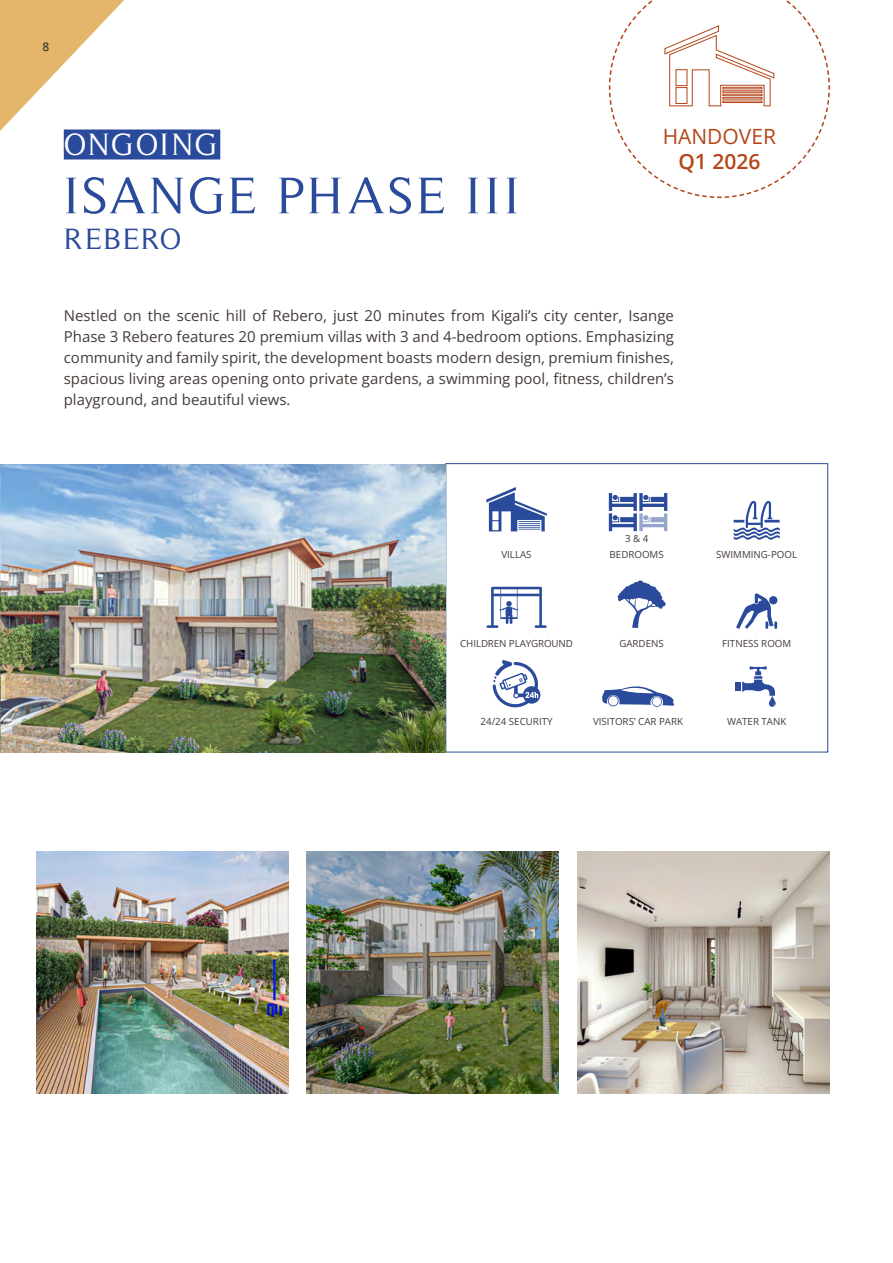
<style>
.page{position:relative;width:893px;height:1263px;background:#fff}
.page>*{position:absolute;margin:0;border:0;box-sizing:border-box;transform-origin:0 0}
.t1{font:52.5px "Timeless";letter-spacing:.04em;color:#2a4b9b}
.t2{font:31.5px "Timeless";letter-spacing:.04em;color:#fff}
.t3{font:30px "Timeless";letter-spacing:.04em;color:#2a4b9b}
.t4{font:21px "Open Sans";color:#b44518}
.t5{font:600 21px "Open Sans";color:#b44518}
.t6{font:15px/21px "Open Sans";color:#443c39;text-align:justify}
.t7{font:600 12px "Open Sans";color:#443c39}
.t8{font:9.75px/16.5px "Open Sans";color:#443c39;text-align:center}
</style>
<div class="page">
<svg style="left:0;top:0;width:124px;height:153px"></svg>
<img style="left:306px;top:851px;width:253px;height:243px">
<img style="left:36px;top:851px;width:253px;height:243px">
<img style="left:577px;top:851px;width:252px;height:243px">
<div style="left:445px;top:463px;width:383px;height:289px;border:1px solid #2a4b9b"></div>
<img style="left:0;top:464px;width:445px;height:288px">
<svg style="left:734px;top:501px;width:46px;height:39px"></svg>
<svg style="left:493px;top:660px;width:47px;height:47px"></svg>
<svg style="left:736px;top:593px;width:42px;height:36px"></svg>
<div style="left:736px;top:682px;width:5px;height:9px;background:#2a4b9b"></div>
<svg style="left:742px;top:666px;width:34px;height:41px"></svg>
<div style="left:64px;top:129px;width:156px;height:30px;background:#2a4b9b"></div>
<svg style="left:608px;top:0;width:222px;height:199px"></svg>
<svg style="left:486px;top:487px;width:61px;height:44px"></svg>
<svg style="left:486px;top:587px;width:61px;height:41px"></svg>
<svg style="left:618px;top:580px;width:48px;height:48px"></svg>
<svg style="left:602px;top:686px;width:72px;height:21px"></svg>
<svg style="left:609px;top:493px;width:58px;height:38px"></svg>
<p class="t7" style="left:43px;top:38px;width:8px">8</p>
<h2 class="t2" style="left:64px;top:127px;width:155px">ONGOING</h2>
<h1 class="t1" style="left:64px;top:166px;width:457px">ISANGE PHASE III</h1>
<h3 class="t3" style="left:64px;top:222px;width:119px">REBERO</h3>
<h3 class="t4" style="left:663px;top:122px;width:115px">HANDOVER</h3>
<h3 class="t5" style="left:678px;top:146px;width:83px">Q1 2026</h3>
<p class="t6" style="left:64px;top:305px;width:612px">Nestled on the scenic hill of Rebero, just 20 minutes from Kigali’s city center, Isange Phase 3 Rebero features 20 premium villas with 3 and 4-bedroom options. Emphasizing community and family spirit, the development boasts modern design, premium finishes, spacious living areas opening onto private gardens, a swimming pool, fitness, children’s playground, and beautiful views.</p>
<p class="t8" style="left:501px;top:546px;width:32px">VILLAS</p>
<p class="t8" style="left:610px;top:530px;width:56px">3 &amp; 4<br>BEDROOMS</p>
<p class="t8" style="left:716px;top:546px;width:83px">SWIMMING-POOL</p>
<p class="t8" style="left:460px;top:635px;width:114px">CHILDREN PLAYGROUND</p>
<p class="t8" style="left:619px;top:635px;width:46px">GARDENS</p>
<p class="t8" style="left:722px;top:635px;width:71px">FITNESS ROOM</p>
<p class="t8" style="left:481px;top:713px;width:73px">24/24 SECURITY</p>
<p class="t8" style="left:593px;top:713px;width:91px">VISITORS’ CAR PARK</p>
<p class="t8" style="left:727px;top:713px;width:61px">WATER TANK</p>
</div>
